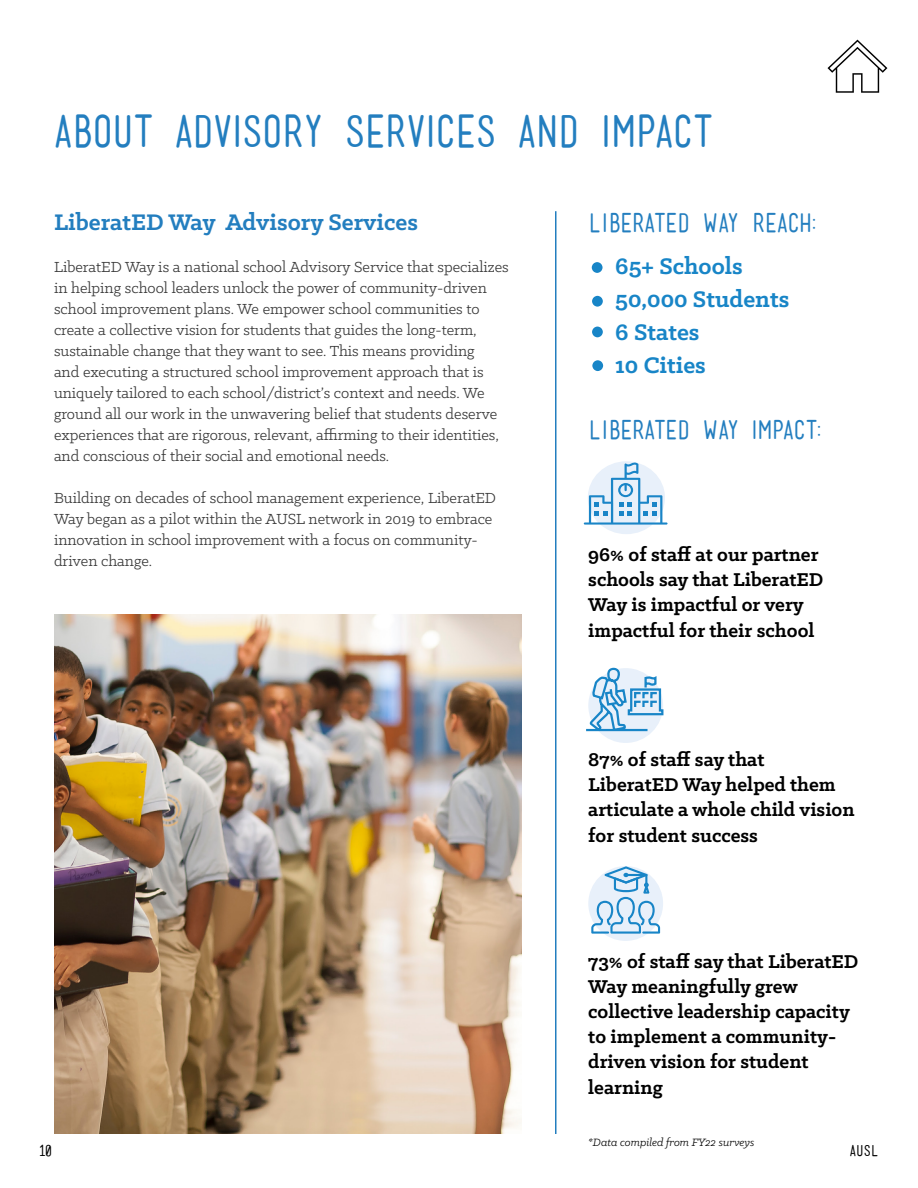
<style>
.page{position:relative;width:918px;height:1188px;background:#fff}
.page>*{position:absolute;margin:0;border:0;box-sizing:border-box;transform-origin:0 0}
.t1{font:43.5px "Mensch";color:#237ebf}
.t2{font:700 25.5px/33px "Klinic Slab";color:#1885c7}
.t3{font:25.5px "Mensch";color:#237ebf}
.t4{font:700 25.5px "Klinic Slab";color:#237ebf}
.t5{font:700 21px/25.2px "Klinic Slab";color:#000}
.t6{font:16.5px/21px "Klinic Slab";color:#363636}
.t7{font:15px "Mensch";color:#000}
.t8{font:italic 12px "Klinic Slab";color:#000}
</style>
<div class="page">
<svg style="left:828px;top:40px;width:59px;height:53px"></svg>
<div style="left:588px;top:866px;width:75px;height:75px;background:#e8f0fa;border-radius:50%"></div>
<hr style="left:555px;top:211px;width:1px;height:923px;background:#237ebf">
<div style="left:588px;top:461px;width:77px;height:73px;background:#e8f0fa;border-radius:50%"></div>
<svg style="left:584px;top:462px;width:84px;height:63px"></svg>
<svg style="left:586px;top:668px;width:78px;height:75px"></svg>
<svg style="left:591px;top:866px;width:69px;height:68px"></svg>
<hr style="left:627px;top:874px;width:20px;height:2px;background:#1885c7">
<svg style="left:590px;top:260px;width:15px;height:15px"></svg>
<div style="left:587px;top:258px;width:20px;height:19px;border:4px solid #fff;border-radius:50%"></div>
<svg style="left:590px;top:294px;width:15px;height:15px"></svg>
<div style="left:588px;top:291px;width:19px;height:20px;border:4px solid #fff;border-radius:50%"></div>
<svg style="left:590px;top:324px;width:15px;height:16px"></svg>
<div style="left:588px;top:322px;width:19px;height:20px;border:4px solid #fff;border-radius:50%"></div>
<svg style="left:590px;top:358px;width:15px;height:15px"></svg>
<div style="left:588px;top:356px;width:20px;height:20px;border:4px solid #fff;border-radius:50%"></div>
<img style="left:54px;top:615px;width:468px;height:519px">
<h1 class="t1" style="left:54px;top:111px;width:660px">ABOUT ADVISORY SERVICES AND IMPACT</h1>
<h2 class="t4" style="left:54px;top:206px;width:366px">LiberatED Way Advisory Services</h2>
<p class="t6" style="left:54px;top:256px;width:456px">LiberatED Way is a national school Advisory Service that specializes in helping school leaders unlock the power of community-driven school improvement plans. We empower school communities to create a collective vision for students that guides the long-term, sustainable change that they want to see. This means providing<br>and executing a structured school improvement approach that is uniquely tailored to each school/district’s context and needs. We ground all our work in the unwavering belief that students deserve experiences that are rigorous, relevant, affirming to their identities, and conscious of their social and emotional needs.</p>
<p class="t6" style="left:54px;top:487px;width:444px">Building on decades of school management experience, LiberatED Way began as a pilot within the AUSL network in 2019 to embrace innovation in school improvement with a focus on community&shy;driven change.</p>
<h2 class="t3" style="left:588px;top:211px;width:230px">LIBERATED WAY REACH:</h2>
<h2 class="t2" style="left:615px;top:249px;width:176px">65+ Schools<br>50,000 Students<br>6 States<br>10 Cities</h2>
<h2 class="t3" style="left:588px;top:418px;width:235px">LIBERATED WAY IMPACT:</h2>
<p class="t5" style="left:588px;top:541px;width:237px">96% of staff at our partner schools say that LiberatED<br>Way is impactful or very impactful for their school</p>
<p class="t5" style="left:588px;top:746px;width:268px">87% of staff say that<br>LiberatED Way helped them articulate a whole child vision for student success</p>
<p class="t5" style="left:588px;top:948px;width:272px">73% of staff say that LiberatED<br>Way meaningfully grew collective leadership capacity to implement a community&shy;driven vision for student learning</p>
<p class="t8" style="left:588px;top:1135px;width:168px">*Data compiled from FY22 surveys</p>
<p class="t7" style="left:39px;top:1144px;width:14px">10</p>
<p class="t7" style="left:850px;top:1143px;width:30px">AUSL</p>
</div>
